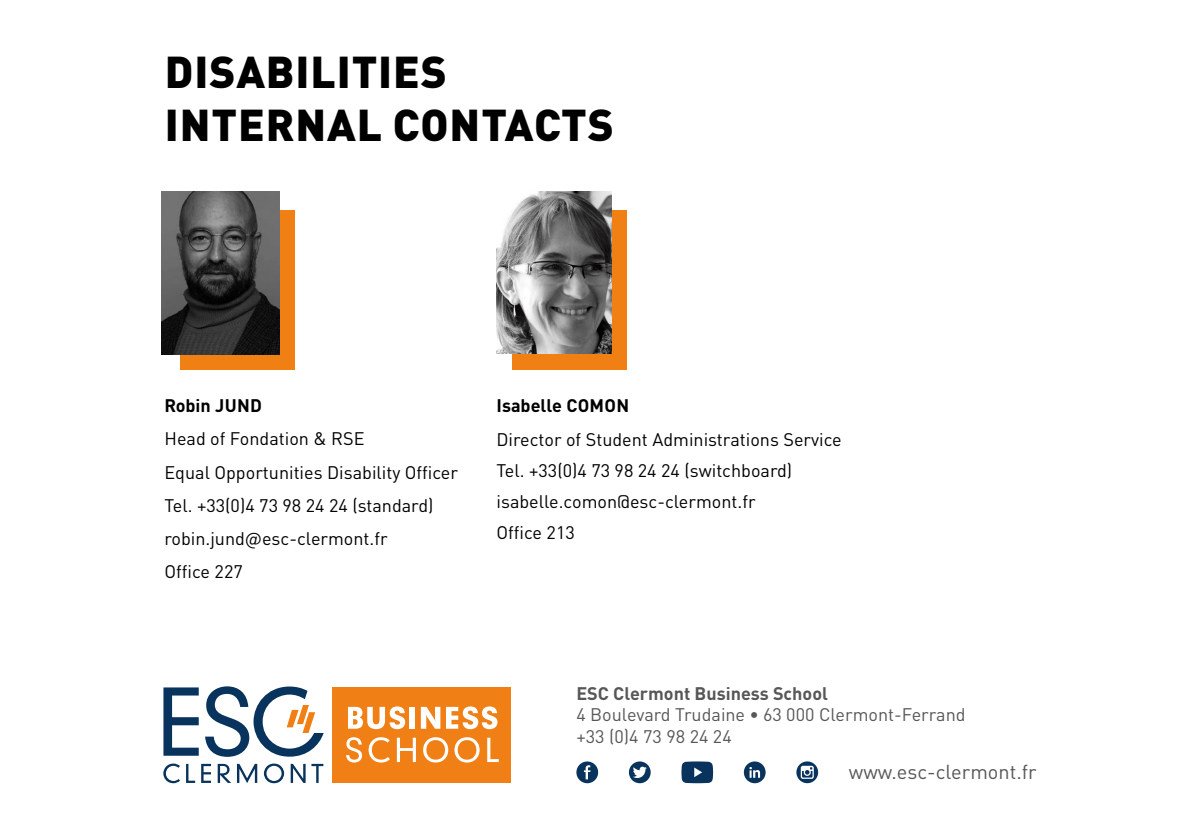
<style>
.page{position:relative;width:1191px;height:840px;background:#fff}
.page>*{position:absolute;margin:0;border:0;box-sizing:border-box;transform-origin:0 0}
.t1{font:900 44px/52.8px "DIN Pro";letter-spacing:.02em;color:#000}
.t2{font:20px "DIN Pro";color:#575756}
.t3{font:18px/33px "DIN Pro";color:#000}
.t4{font:18px/21.6px "DIN Pro";color:#575756}
.t5{font:700 18px "DIN Pro";color:#000}
.s1{font-weight:700}
</style>
<div class="page">
<div style="left:180px;top:210px;width:115px;height:159px;background:#f08013"></div>
<div style="left:512px;top:210px;width:114px;height:159px;background:#f08013"></div>
<img style="left:496px;top:191px;width:115px;height:162px">
<svg style="left:576px;top:761px;width:22px;height:21px"></svg>
<svg style="left:629px;top:761px;width:21px;height:21px"></svg>
<svg style="left:744px;top:761px;width:21px;height:21px"></svg>
<svg style="left:796px;top:761px;width:22px;height:21px"></svg>
<svg style="left:681px;top:761px;width:32px;height:21px"></svg>
<img style="left:161px;top:192px;width:118px;height:162px">
<div style="left:332px;top:686px;width:179px;height:96px;background:#f08016"></div>
<svg style="left:163px;top:763px;width:17px;height:19px"></svg>
<svg style="left:186px;top:763px;width:9px;height:19px"></svg>
<svg style="left:201px;top:763px;width:10px;height:19px"></svg>
<svg style="left:218px;top:763px;width:12px;height:19px"></svg>
<svg style="left:237px;top:763px;width:20px;height:19px"></svg>
<svg style="left:264px;top:763px;width:20px;height:19px"></svg>
<svg style="left:291px;top:763px;width:32px;height:19px"></svg>
<svg style="left:163px;top:687px;width:36px;height:68px"></svg>
<svg style="left:205px;top:686px;width:119px;height:70px"></svg>
<svg style="left:348px;top:706px;width:57px;height:22px"></svg>
<div style="left:410px;top:706px;width:5px;height:22px;background:#fff"></div>
<svg style="left:421px;top:706px;width:19px;height:22px"></svg>
<svg style="left:446px;top:706px;width:51px;height:22px"></svg>
<svg style="left:346px;top:737px;width:16px;height:25px"></svg>
<svg style="left:368px;top:737px;width:22px;height:25px"></svg>
<svg style="left:397px;top:737px;width:19px;height:24px"></svg>
<svg style="left:423px;top:737px;width:25px;height:25px"></svg>
<svg style="left:454px;top:737px;width:25px;height:25px"></svg>
<svg style="left:487px;top:737px;width:12px;height:24px"></svg>
<h1 class="t1" style="left:165px;top:40px;width:450px">DISABILITIES<br>INTERNAL CONTACTS</h1>
<p class="t5" style="left:164px;top:391px;width:99px">Robin JUND</p>
<p class="t3" style="left:164px;top:420px;width:295px">Head of Fondation &amp; RSE<br>Equal Opportunities Disability Officer<br>Tel. +33(0)4 73 98 24 24 (standard) robin.jund@esc-clermont.fr<br>Office 227</p>
<p class="t5" style="left:496px;top:391px;width:134px">Isabelle COMON</p>
<p class="t3" style="left:496px;top:421px;width:347px;line-height:31.2px">Director of Student Administrations Service<br>Tel. +33(0)4 73 98 24 24 (switchboard) isabelle.comon@esc-clermont.fr<br>Office 213</p>
<p class="t4" style="left:576px;top:680px;width:391px"><span class="s1">ESC Clermont Business School<br></span>4 Boulevard Trudaine <span class="s1">•</span> 63 000 Clermont-Ferrand +33 (0)4 73 98 24 24</p>
<p class="t2" style="left:849px;top:755px;width:189px">www.esc-clermont.fr</p>
</div>
